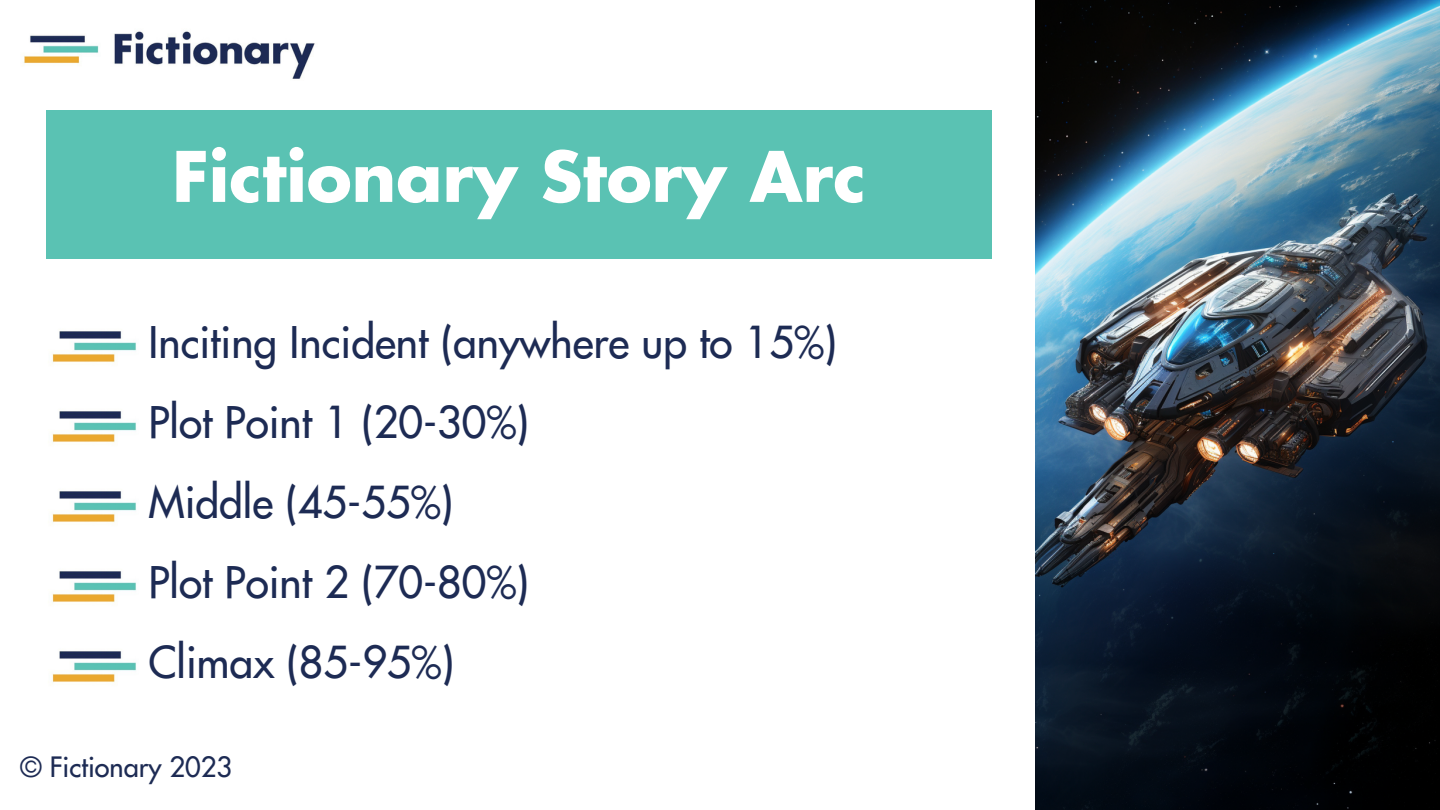
<style>
.page{position:relative;width:1440px;height:810px;background:#fff}
.page>*{position:absolute;margin:0;border:0;box-sizing:border-box;transform-origin:0 0}
.t1{font:700 67.7px "Futura Std";color:#fff}
.t2{font:500 42.6px "Futura Std";color:#1d2b54}
.t3{font:500 27.1px "Futura Std";color:#1d2b54}
</style>
<div class="page">
<img style="left:23px;top:31px;width:292px;height:48px">
<div style="left:46px;top:111px;width:946px;height:148px;background:#5ac2b3"></div>
<img style="left:52px;top:331px;width:84px;height:31px">
<img style="left:52px;top:411px;width:84px;height:31px">
<img style="left:52px;top:491px;width:84px;height:31px">
<img style="left:52px;top:571px;width:84px;height:31px">
<img style="left:52px;top:651px;width:84px;height:31px">
<img style="left:1035px;top:0;width:405px;height:810px">
<p class="t1" style="left:172px;top:150px;width:695px">Fictionary Story Arc</p>
<p class="t2" style="left:148px;top:325px;width:690px">Inciting Incident (anywhere up to 15%)</p>
<p class="t2" style="left:148px;top:405px;width:382px">Plot Point 1 (20-30%)</p>
<p class="t2" style="left:148px;top:485px;width:306px">Middle (45-55%)</p>
<p class="t2" style="left:148px;top:565px;width:382px">Plot Point 2 (70-80%)</p>
<p class="t2" style="left:148px;top:645px;width:307px">Climax (85-95%)</p>
<p class="t3" style="left:20px;top:756px;width:213px">© Fictionary 2023</p>
</div>
